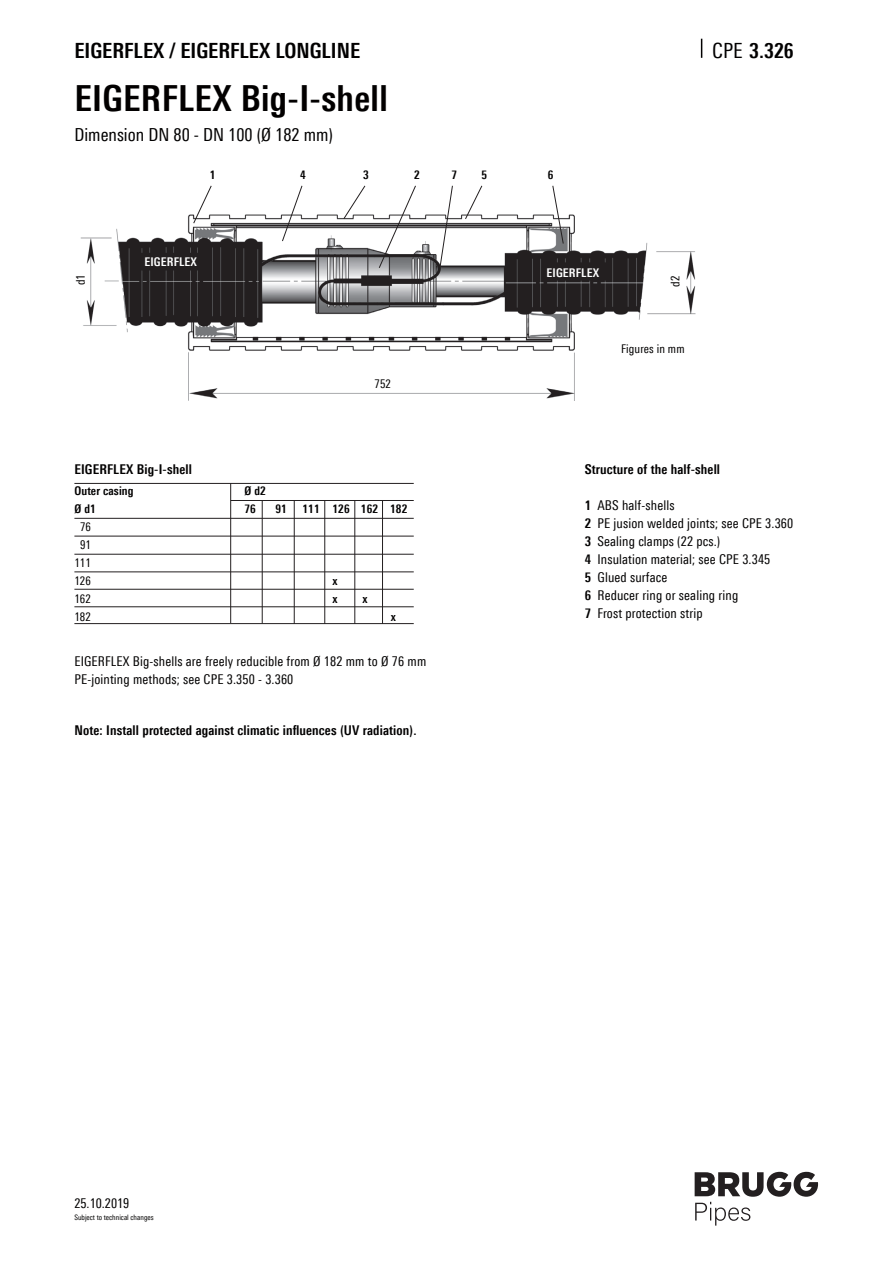
<style>
.page{position:relative;width:893px;height:1263px;background:#fff}
.page>*{position:absolute;margin:0;border:0;box-sizing:border-box;transform-origin:0 0}
.t1{font:700 36px "Linotype Univers 620 Cn";letter-spacing:.01em;color:#020000}
.t2{font:700 21px "Linotype Univers 620 Cn";color:#020000}
.t3{font:18px "Linotype Univers 420 Cn";color:#020000}
.t4{font:13.5px/18px "Linotype Univers 420 Cn";letter-spacing:.01em;color:#020000}
.t5{font:700 13.5px "Linotype Univers 620 Cn";letter-spacing:.01em;color:#020000}
.t6{font:700 12px "Linotype Univers 620 Cn";letter-spacing:.01em;color:#020000}
.t7{font:12px/18px "Linotype Univers 420 Cn";letter-spacing:.01em;color:#020000;text-align:center}
.t8{font:700 12px "Linotype Univers 620 Cn";letter-spacing:.01em;color:#fff}
.t9{font:7.5px "Linotype Univers 420 Cn";color:#020000}
.s1{font-family:"Linotype Univers 420 Cn";font-weight:400}
.s2{font-family:"Linotype Univers 620 Cn";font-weight:700}
</style>
<div class="page">
<svg style="left:701px;top:39px;width:1px;height:19px"></svg>
<svg style="left:695px;top:1172px;width:123px;height:53px"></svg>
<img style="left:81px;top:214px;width:615px;height:186px">
<svg style="left:193px;top:185px;width:19px;height:39px"></svg>
<svg style="left:465px;top:185px;width:17px;height:34px"></svg>
<svg style="left:439px;top:185px;width:14px;height:86px"></svg>
<svg style="left:282px;top:185px;width:20px;height:57px"></svg>
<svg style="left:552px;top:185px;width:12px;height:59px"></svg>
<svg style="left:343px;top:185px;width:22px;height:34px"></svg>
<svg style="left:379px;top:185px;width:37px;height:83px"></svg>
<hr style="left:74px;top:518px;width:340px;height:1px;background:#231f20">
<hr style="left:74px;top:536px;width:340px;height:1px;background:#231f20">
<hr style="left:74px;top:572px;width:340px;height:1px;background:#231f20">
<hr style="left:74px;top:554px;width:340px;height:1px;background:#231f20">
<hr style="left:74px;top:589px;width:340px;height:1px;background:#231f20">
<hr style="left:231px;top:500px;width:183px;height:1px;background:#231f20">
<hr style="left:230px;top:483px;width:1px;height:140px;background:#231f20">
<hr style="left:262px;top:501px;width:1px;height:122px;background:#231f20">
<hr style="left:294px;top:501px;width:1px;height:123px;background:#231f20">
<hr style="left:324px;top:501px;width:1px;height:123px;background:#231f20">
<hr style="left:74px;top:606px;width:340px;height:1px;background:#231f20">
<hr style="left:355px;top:501px;width:1px;height:123px;background:#231f20">
<hr style="left:74px;top:623px;width:340px;height:1px;background:#231f20">
<hr style="left:382px;top:500px;width:1px;height:124px;background:#231f20">
<hr style="left:74px;top:483px;width:340px;height:1px;background:#231f20">
<h2 class="t2" style="left:74px;top:38px;width:287px">EIGERFLEX / EIGERFLEX LONGLINE</h2>
<h2 class="t2" style="left:712px;top:38px;width:83px"><span class="s1">CPE</span> 3.326</h2>
<h1 class="t1" style="left:74px;top:76px;width:315px">EIGERFLEX Big-I-shell</h1>
<h3 class="t3" style="left:74px;top:124px;width:260px">Dimension DN 80 - DN 100 (Ø 182 mm)</h3>
<p class="t7" style="left:72px;top:285px;width:13px;rotate:-90deg">d1</p>
<p class="t6" style="left:210px;top:167px;width:7px">1</p>
<p class="t6" style="left:300px;top:167px;width:7px">4</p>
<p class="t6" style="left:363px;top:167px;width:7px">3</p>
<p class="t6" style="left:414px;top:167px;width:7px">2</p>
<p class="t6" style="left:451px;top:167px;width:7px">7</p>
<p class="t6" style="left:482px;top:167px;width:7px">5</p>
<p class="t6" style="left:548px;top:167px;width:7px">6</p>
<p class="t8" style="left:145px;top:255px;width:54px">EIGERFLEX</p>
<p class="t7" style="left:375px;top:375px;width:18px">752</p>
<p class="t8" style="left:547px;top:265px;width:54px">EIGERFLEX</p>
<p class="t7" style="left:666px;top:287px;width:13px;rotate:-90deg">d2</p>
<p class="t7" style="left:621px;top:340px;width:65px">Figures in mm</p>
<p class="t5" style="left:74px;top:461px;width:119px">EIGERFLEX Big-I-shell</p>
<p class="t5" style="left:585px;top:461px;width:137px">Structure of the half-shell</p>
<p class="t4" style="left:585px;top:496px;width:210px"><span class="s2">1</span> ABS half-shells<br><span class="s2">2</span> PE jusion welded joints; see CPE 3.360<br><span class="s2">3</span> Sealing clamps (22 pcs.)<br><span class="s2">4</span> Insulation material; see CPE 3.345<br><span class="s2">5</span> Glued surface<br><span class="s2">6</span> Reducer ring or sealing ring<br><span class="s2">7</span> Frost protection strip</p>
<p class="t4" style="left:74px;top:652px;width:353px">EIGERFLEX Big-shells are freely reducible from Ø 182 mm to Ø 76 mm<br>PE-jointing methods; see CPE 3.350 - 3.360</p>
<p class="t6" style="left:74px;top:483px;width:61px">Outer casing</p>
<p class="t6" style="left:244px;top:483px;width:23px">Ø d2</p>
<p class="t6" style="left:74px;top:501px;width:23px">Ø d1</p>
<p class="t6" style="left:244px;top:501px;width:13px">76</p>
<p class="t6" style="left:275px;top:501px;width:13px">91</p>
<p class="t6" style="left:302px;top:501px;width:106px">111 126 162 182</p>
<p class="t7" style="left:74px;top:517px;width:18px">76<br>91<br>111<br>126</p>
<p class="t6" style="left:332px;top:573px;width:7px">x</p>
<p class="t7" style="left:74px;top:589px;width:18px">162</p>
<p class="t6" style="left:332px;top:591px;width:7px">x</p>
<p class="t6" style="left:362px;top:591px;width:7px">x</p>
<p class="t7" style="left:74px;top:607px;width:18px">182</p>
<p class="t6" style="left:391px;top:609px;width:7px">x</p>
<p class="t5" style="left:74px;top:722px;width:344px">Note: Install protected against climatic influences (UV radiation).</p>
<p class="t4" style="left:74px;top:1194px;width:56px">25.10.2019</p>
<p class="t9" style="left:74px;top:1213px;width:81px">Subject to technical changes</p>
</div>
